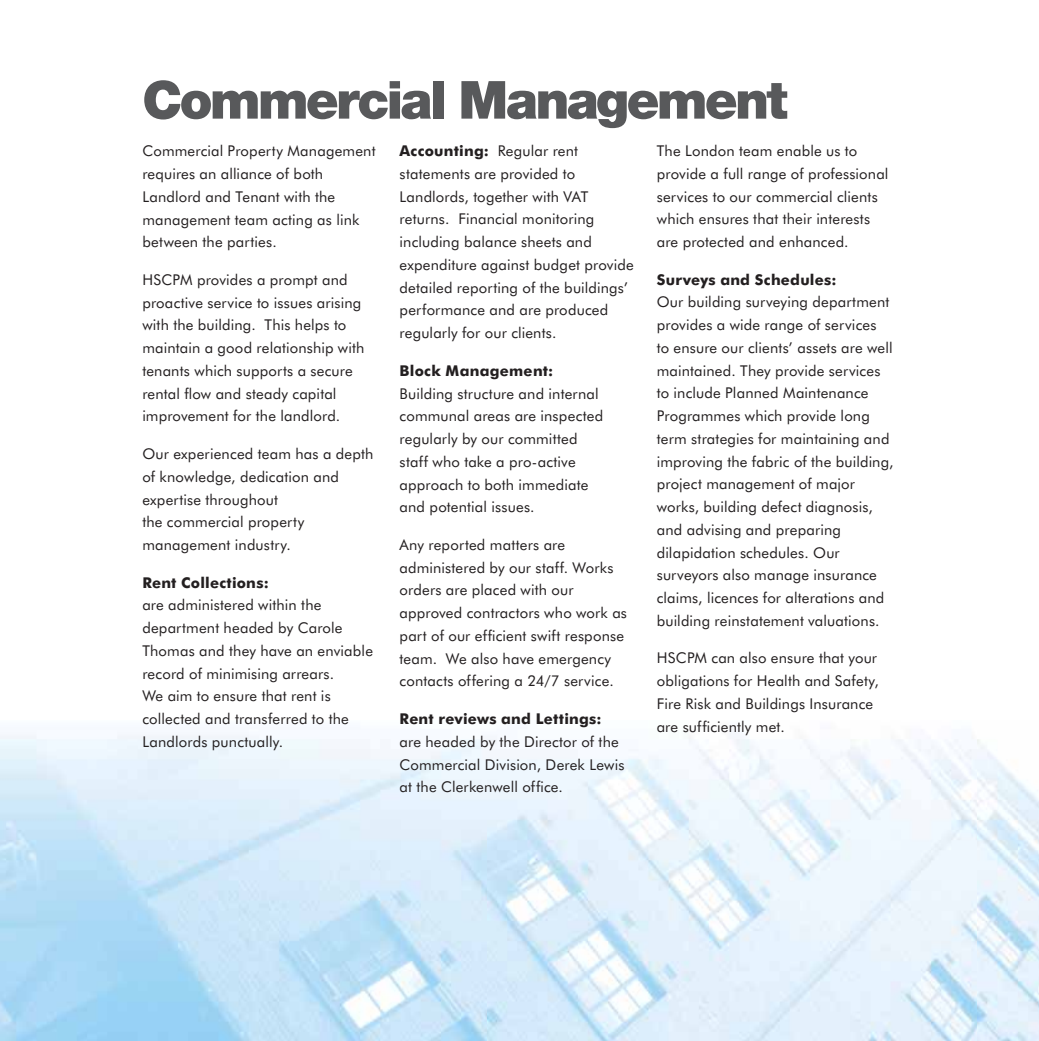
<style>
.page{position:relative;width:1039px;height:1041px;background:#fff}
.page>*{position:absolute;margin:0;border:0;box-sizing:border-box;transform-origin:0 0}
.t1{font:900 52.5px "Helvetica Neue";letter-spacing:-.05em;color:#58595b}
.t2{font:14.88px/22.8px "Futura BT";letter-spacing:.01em;color:#231f20}
.t3{font:700 14.88px "Futura BT";letter-spacing:.015em;color:#231f20}
.s1{font-weight:700}
</style>
<div class="page">
<img style="left:0;top:729px;width:1038px;height:312px">
<h1 class="t1" style="left:142px;top:81px;width:646px">Commercial Management</h1>
<p class="t2" style="left:142px;top:141px;width:235px">Commercial Property Management requires an alliance of both<br>Landlord and Tenant with the management team acting as link between the parties.</p>
<p class="t2" style="left:142px;top:269px;width:224px">HSCPM provides a prompt and proactive service to issues arising with the building. This helps to maintain a good relationship with tenants which supports a secure rental flow and steady capital improvement for the landlord.</p>
<p class="t2" style="left:142px;top:443px;width:232px">Our experienced team has a depth of knowledge, dedication and expertise throughout<br>the commercial property management industry.</p>
<p class="t3" style="left:142px;top:576px;width:128px">Rent Collections:</p>
<p class="t2" style="left:142px;top:595px;width:232px">are administered within the department headed by Carole<br>Thomas and they have an enviable record of minimising arrears.<br>We aim to ensure that rent is collected and transferred to the<br>Landlords punctually.</p>
<p class="t2" style="left:656px;top:140px;width:233px">The London team enable us to provide a full range of professional services to our commercial clients which ensures that their interests are protected and enhanced.</p>
<p class="t3" style="left:656px;top:273px;width:181px">Surveys and Schedules:</p>
<p class="t2" style="left:656px;top:292px;width:238px">Our building surveying department provides a wide range of services<br>to ensure our clients’ assets are well maintained. They provide services to include Planned Maintenance Programmes which provide long term strategies for maintaining and improving the fabric of the building, project management of major works, building defect diagnosis, and advising and preparing dilapidation schedules. Our surveyors also manage insurance claims, licences for alterations and building reinstatement valuations.</p>
<p class="t2" style="left:656px;top:648px;width:223px">HSCPM can also ensure that your obligations for Health and Safety,<br>Fire Risk and Buildings Insurance are sufficiently met.</p>
<p class="t2" style="left:399px;top:141px;width:236px"><span class="s1">Accounting:</span> Regular rent statements are provided to<br>Landlords, together with VAT returns. Financial monitoring including balance sheets and expenditure against budget provide detailed reporting of the buildings’ performance and are produced regularly for our clients.</p>
<p class="t3" style="left:399px;top:364px;width:155px">Block Management:</p>
<p class="t2" style="left:399px;top:383px;width:205px">Building structure and internal communal areas are inspected regularly by our committed staff who take a pro-active approach to both immediate and potential issues.</p>
<p class="t2" style="left:399px;top:534px;width:229px">Any reported matters are administered by our staff. Works orders are placed with our approved contractors who work as part of our efficient swift response team. We also have emergency contacts offering a 24/7 service.</p>
<p class="t3" style="left:399px;top:712px;width:204px">Rent reviews and Lettings:</p>
<p class="t2" style="left:399px;top:731px;width:226px">are headed by the Director of the<br>Commercial Division, Derek Lewis at the Clerkenwell office.</p>
</div>
